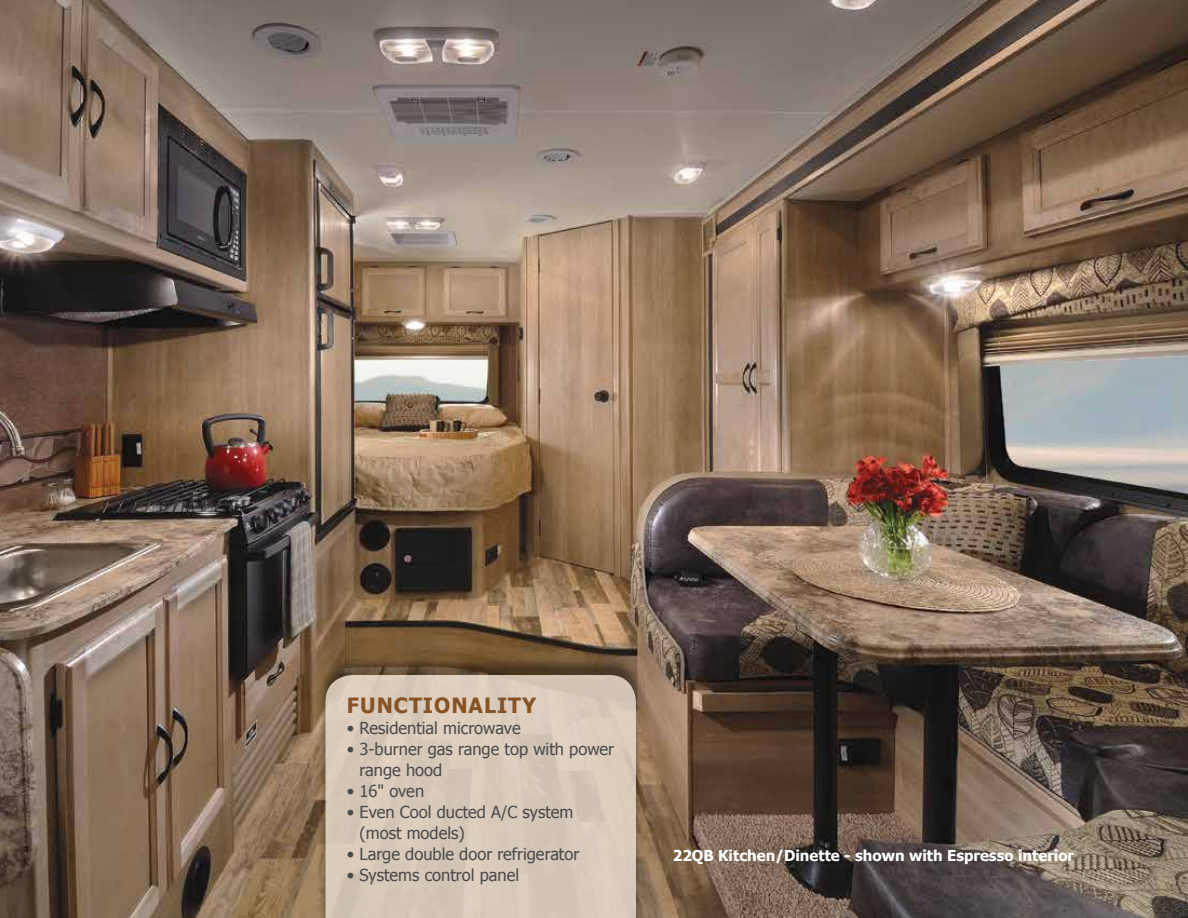
<style>
.page{position:relative;width:1188px;height:918px;background:#fff}
.page>*{position:absolute;margin:0;border:0;box-sizing:border-box;transform-origin:0 0}
.t1{font:700 21px "Tahoma";letter-spacing:.05em;color:#885324}
.t2{font:16.5px/21px "Tahoma";color:#4a4a4b}
.t3{font:700 15px "Tahoma";color:#fff}
</style>
<div class="page">
<img style="left:0;top:0;width:1188px;height:918px">
<div style="left:318px;top:657px;width:326px;height:261px;background:#000;opacity:.5"></div>
<div style="left:326px;top:675px;width:310px;height:243px;background:#d8caba"></div>
<p class="t1" style="left:347px;top:690px;width:191px">FUNCTIONALITY</p>
<p class="t2" style="left:347px;top:716px;width:175px">• Residential microwave</p>
<p class="t2" style="left:360px;top:737px;width:256px;text-indent:-13px">• 3-burner gas range top with power range hood</p>
<p class="t2" style="left:347px;top:779px;width:79px">• 16" oven</p>
<p class="t2" style="left:360px;top:800px;width:215px;text-indent:-13px">• Even Cool ducted A/C system (most models)</p>
<p class="t2" style="left:347px;top:842px;width:234px">• Large double door refrigerator</p>
<p class="t2" style="left:347px;top:864px;width:174px">• Systems control panel</p>
<p class="t3" style="left:673px;top:845px;width:403px">22QB Kitchen/Dinette - shown with Espresso interior</p>
</div>
